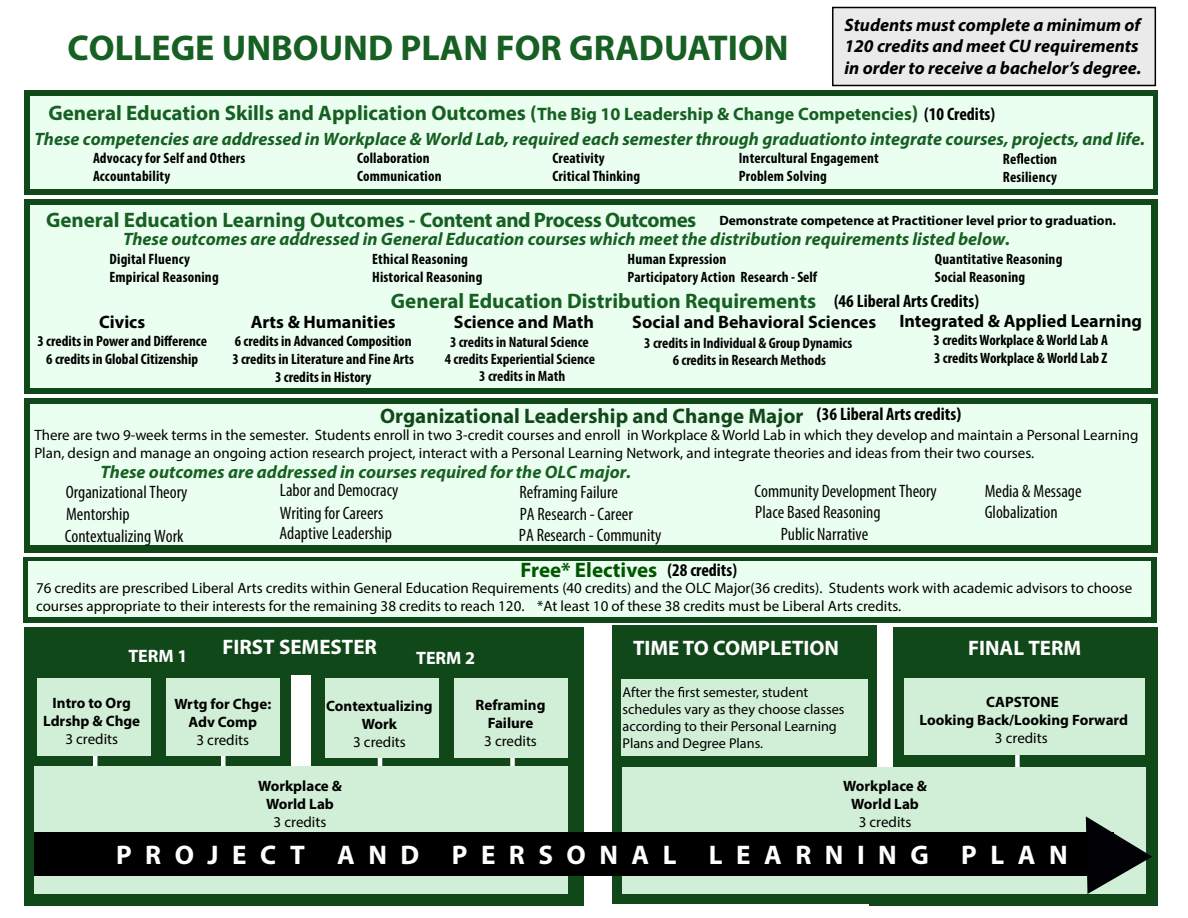
<style>
.page{position:relative;width:1188px;height:918px;background:#fff}
.page>*{position:absolute;margin:0;border:0;box-sizing:border-box;transform-origin:0 0}
.t1{font:700 36px "Myriad Pro";color:#176023}
.t2{font:700 27px "Myriad Pro";letter-spacing:.5em;color:#fff}
.t3{font:700 21px "Myriad Pro";color:#176023}
.t4{font:700 21px "Myriad Pro";color:#fff}
.t5{font:700 21px "Myriad Pro";color:#11481a}
.t6{font:700 21px "Myriad Pro";color:#005600}
.t7{font:italic 700 18px "Myriad Pro";color:#176023}
.t8{font:condensed 18px/21.6px "Myriad Pro";color:#060606}
.t9{font:italic 700 18px/21.6px "Myriad Pro";color:#000}
.t10{font:700 18px "Myriad Pro";color:#000}
.t11{font:700 condensed 18px "Myriad Pro";color:#000}
.t12{font:700 18px "Myriad Pro";color:#060606}
.t13{font:700 18px "Myriad Pro";color:#fff}
.t14{font:15px/18px "Myriad Pro";color:#000}
.t15{font:700 condensed 15px/18px "Myriad Pro";letter-spacing:.01em;color:#000}
.t16{font:700 15px/18px "Myriad Pro";color:#000;text-align:center}
.t17{font:700 condensed 15px/17.1px "Myriad Pro";color:#060606;text-align:center}
.t18{font:14.25px/17.1px "Myriad Pro";color:#000}
.t19{font:700 13.5px "Myriad Pro";color:#000}
.s1{font-size:18px}
.s2{font-stretch:condensed;font-size:18px;color:#000}
.s3{font-stretch:normal}
</style>
<div class="page">
<div style="left:24px;top:398px;width:1134px;height:155px;background:#11481a"></div>
<div style="left:894px;top:627px;width:264px;height:279px;background:#11481a"></div>
<div style="left:283px;top:894px;width:49px;height:11px;background:#11481a"></div>
<div style="left:24px;top:200px;width:1134px;height:194px;background:#11481a"></div>
<div style="left:312px;top:627px;width:272px;height:279px;background:#11481a"></div>
<div style="left:510px;top:746px;width:5px;height:32px;background:#fcfffa"></div>
<hr style="left:378px;top:737px;width:4px;height:33px;background:#fff">
<div style="left:24px;top:627px;width:267px;height:279px;background:#11481a"></div>
<div style="left:93px;top:736px;width:5px;height:32px;background:#fff"></div>
<div style="left:221px;top:744px;width:5px;height:33px;background:#fcfffa"></div>
<div style="left:612px;top:626px;width:264px;height:278px;background:#11481a"></div>
<div style="left:30px;top:206px;width:1120px;height:182px;background:#ebfff0"></div>
<div style="left:34px;top:766px;width:534px;height:128px;background:#d1efd6"></div>
<div style="left:166px;top:678px;width:114px;height:78px;background:#d1efd6"></div>
<div style="left:38px;top:678px;width:114px;height:78px;background:#d1efd6"></div>
<div style="left:454px;top:678px;width:114px;height:80px;background:#d1efd6"></div>
<div style="left:325px;top:678px;width:114px;height:80px;background:#d1efd6"></div>
<div style="left:621px;top:680px;width:247px;height:76px;background:#d1efd6"></div>
<div style="left:1015px;top:737px;width:5px;height:33px;background:#fff"></div>
<div style="left:869px;top:867px;width:49px;height:39px;background:#11481a"></div>
<div style="left:904px;top:678px;width:240px;height:76px;background:#d1efd6"></div>
<div style="left:622px;top:768px;width:524px;height:126px;background:#d1efd6"></div>
<div style="left:34px;top:832px;width:1080px;height:44px;background:#000"></div>
<svg style="left:1086px;top:816px;width:66px;height:78px"></svg>
<div style="left:230px;top:627px;width:135px;height:47px;background:#11481a"></div>
<div style="left:832px;top:7px;width:324px;height:79px;background:#eaeaea;border:2px solid #050000"></div>
<div style="left:30px;top:404px;width:1121px;height:141px;background:#ebfff0"></div>
<div style="left:24px;top:90px;width:1134px;height:105px;background:#11481a"></div>
<div style="left:30px;top:96px;width:1123px;height:93px;background:#ebfff0"></div>
<svg style="left:1016px;top:153px;width:7px;height:11px"></svg>
<div style="left:23px;top:557px;width:1134px;height:65px;background:#11481a"></div>
<div style="left:28px;top:561px;width:1123px;height:55px;background:#ebfff0"></div>
<svg style="left:678px;top:687px;width:6px;height:10px"></svg>
<p class="t9" style="left:844px;top:13px;width:298px">Students must complete a minimum of<br>120 credits and meet CU requirements in order to receive a bachelor’s degree.</p>
<h3 class="t3" style="left:48px;top:100px;width:948px">General Education Skills and Application Outcomes (<span class="s1">The Big 10 Leadership &amp; Change Competencies</span>) <span class="s2">(10 Credits)</span></h3>
<h1 class="t1" style="left:68px;top:24px;width:723px">COLLEGE UNBOUND PLAN FOR GRADUATION</h1>
<p class="t7" style="left:34px;top:127px;width:1112px">These competencies are addressed in Workplace &amp; World Lab, required each semester through graduationto integrate courses, projects, and life.</p>
<p class="t15" style="left:93px;top:149px;width:154px">Advocacy for Self and Others<br>Accountability</p>
<p class="t15" style="left:552px;top:149px;width:89px">Creativity<br>Critical Thinking</p>
<p class="t15" style="left:1003px;top:149px;width:56px">Re ection<br>Resiliency</p>
<p class="t15" style="left:357px;top:149px;width:86px">Collaboration<br>Communication</p>
<p class="t15" style="left:739px;top:149px;width:142px">Intercultural Engagement<br>Problem Solving</p>
<h3 class="t3" style="left:46px;top:206px;width:652px">General Education Learning Outcomes - Content and Process Outcomes</h3>
<p class="t19" style="left:719px;top:212px;width:398px">Demonstrate competence at Practitioner level prior to graduation.</p>
<p class="t15" style="left:110px;top:250px;width:111px">Digital Fluency<br>Empirical Reasoning</p>
<p class="t15" style="left:372px;top:250px;width:112px">Ethical Reasoning<br>Historical Reasoning</p>
<p class="t15" style="left:628px;top:250px;width:191px">Human Expression<br>Participatory Action Research - Self</p>
<p class="t15" style="left:935px;top:250px;width:129px">Quantitative Reasoning<br>Social Reasoning</p>
<p class="t7" style="left:123px;top:228px;width:889px">These outcomes are addressed in General Education courses which meet the distribution requirements listed below.</p>
<p class="t10" style="left:99px;top:310px;width:47px">Civics</p>
<p class="t15" style="left:37px;top:331px;width:171px;text-align:center">3 credits in Power and Difference<br>6 credits in Global Citizenship</p>
<h3 class="t3" style="left:391px;top:287px;width:427px">General Education Distribution Requirements</h3>
<p class="t11" style="left:834px;top:290px;width:147px">(46 Liberal Arts Credits)</p>
<p class="t10" style="left:251px;top:310px;width:147px">Arts &amp; Humanities</p>
<p class="t15" style="left:232px;top:331px;width:183px;text-align:center">6 credits in Advanced Composition<br>3 credits in Literature and Fine Arts<br>3 credits in History</p>
<p class="t12" style="left:454px;top:310px;width:142px">Science and Math</p>
<p class="t17" style="left:445px;top:333px;width:152px">3 credits in Natural Science<br>4 credits Experiential Science<br>3 credits in Math</p>
<p class="t12" style="left:632px;top:310px;width:245px">Social and Behavioral Sciences</p>
<p class="t17" style="left:644px;top:334px;width:209px">3 credits in Individual &amp; Group Dynamics<br>6 credits in Research Methods</p>
<p class="t10" style="left:899px;top:309px;width:244px">Integrated &amp; Applied Learning</p>
<p class="t15" style="left:934px;top:331px;width:176px">3 credits Workplace &amp; World Lab A<br>3 credits Workplace &amp; World Lab Z</p>
<h3 class="t5" style="left:380px;top:402px;width:425px">Organizational Leadership and Change Major</h3>
<p class="t11" style="left:816px;top:403px;width:147px"><span class="s3">(</span>36 Liberal Arts credits<span class="s3">)</span></p>
<p class="t14" style="left:34px;top:426px;width:1106px">There are two 9-week terms in the semester. Students enroll in two 3-credit courses and enroll in Workplace &amp; World Lab in which they develop and maintain a Personal Learning<br>Plan, design and manage an ongoing action research project, interact with a Personal Learning Network, and integrate theories and ideas from their two courses.</p>
<p class="t8" style="left:65px;top:482px;width:124px">Organizational Theory<br>Mentorship<br>Contextualizing Work</p>
<p class="t8" style="left:280px;top:478px;width:120px;line-height:23.1px">Labor and Democracy<br>Writing for Careers</p>
<p class="t7" style="left:101px;top:460px;width:532px">These outcomes are addressed in courses required for the OLC major.</p>
<p class="t8" style="left:519px;top:481px;width:144px">Reframing Failure<br>PA Research - Career<br>PA Research - Community</p>
<p class="t8" style="left:754px;top:480px;width:184px">Community Development Theory</p>
<p class="t8" style="left:985px;top:480px;width:98px">Media &amp; Message<br>Globalization</p>
<p class="t8" style="left:755px;top:501px;width:127px">Place Based Reasoning</p>
<p class="t8" style="left:781px;top:523px;width:89px">Public Narrative</p>
<p class="t8" style="left:279px;top:522px;width:114px">Adaptive Leadership</p>
<h3 class="t6" style="left:520px;top:557px;width:218px">Free* Electives <span class="s2">(28 credits)</span></h3>
<p class="t14" style="left:36px;top:579px;width:1098px">76 credits are prescribed Liberal Arts credits within General Education Requirements (40 credits) and the OLC Major(36 credits). Students work with academic advisors to choose courses appropriate to their interests for the remaining 38 credits to reach 120. *At least 10 of these 38 credits must be Liberal Arts credits.</p>
<h3 class="t4" style="left:222px;top:633px;width:156px">FIRST SEMESTER</h3>
<p class="t13" style="left:128px;top:644px;width:61px">TERM 1</p>
<p class="t13" style="left:416px;top:646px;width:61px">TERM 2</p>
<p class="t16" style="left:326px;top:697px;width:108px">Contextualizing<br>Work</p>
<p class="t14" style="left:353px;top:733px;width:54px">3 credits</p>
<p class="t16" style="left:43px;top:694px;width:99px">Intro to Org<br>Ldrshp &amp; Chge</p>
<p class="t14" style="left:65px;top:730px;width:54px">3 credits</p>
<p class="t16" style="left:174px;top:694px;width:98px">Wrtg for Chge:<br>Adv Comp</p>
<p class="t14" style="left:196px;top:731px;width:54px">3 credits</p>
<p class="t16" style="left:476px;top:696px;width:71px">Reframing<br>Failure</p>
<p class="t14" style="left:484px;top:732px;width:54px">3 credits</p>
<h3 class="t4" style="left:633px;top:635px;width:208px">TIME TO COMPLETION</h3>
<p class="t18" style="left:622px;top:684px;width:224px">After the rst semester, student schedules vary as they choose classes according to their Personal Learning<br>Plans and Degree Plans.</p>
<h3 class="t4" style="left:968px;top:634px;width:115px">FINAL TERM</h3>
<p class="t16" style="left:919px;top:692px;width:210px">CAPSTONE<br>Looking Back/Looking Forward</p>
<p class="t14" style="left:995px;top:728px;width:54px">3 credits</p>
<p class="t16" style="left:843px;top:776px;width:86px">Workplace &amp;<br>World Lab</p>
<p class="t14" style="left:859px;top:812px;width:54px">3 credits</p>
<h2 class="t2" style="left:116px;top:837px;width:953px">PROJECT AND PERSONAL LEARNING PLAN</h2>
<p class="t16" style="left:258px;top:776px;width:86px">Workplace &amp;<br>World Lab</p>
<p class="t14" style="left:274px;top:812px;width:54px">3 credits</p>
</div>
